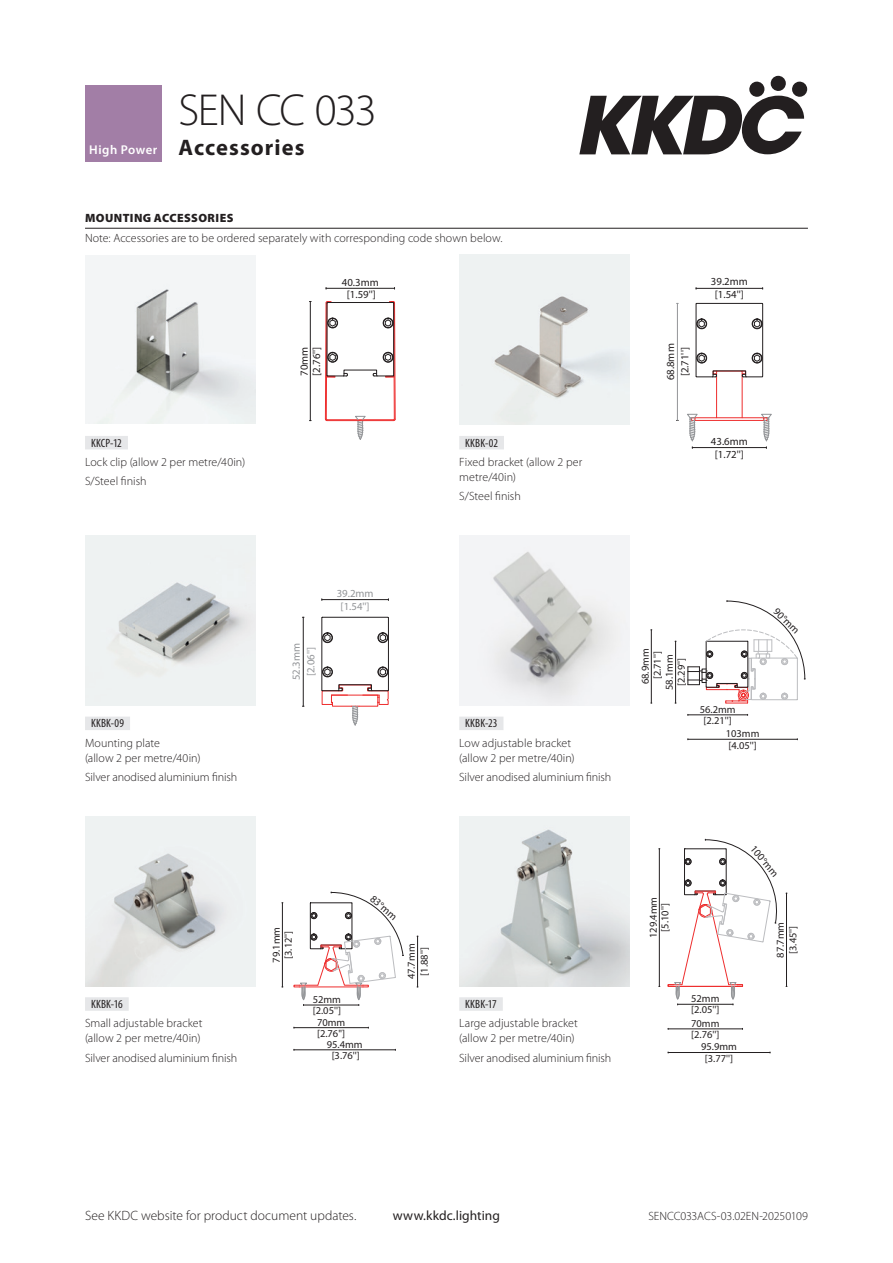
<style>
.page{position:relative;width:893px;height:1263px;background:#fff}
.page>*{position:absolute;margin:0;border:0;box-sizing:border-box;transform-origin:0 0}
.title_line1{font:300 45px "Myriad Pro";letter-spacing:-.045em;color:#231f20}
.title_line2{font:700 22.5px "Myriad Pro";letter-spacing:.045em;color:#231f20}
.t1{font:300 13.5px "Myriad Pro";color:#231f20}
.t2{font:13.5px "Myriad Pro";letter-spacing:.005em;color:#231f20}
.t3{font:600 12.75px "Myriad Pro";letter-spacing:.04em;color:#fff}
.body{font:300 12px/15px "Myriad Pro";color:#231f20}
.Section_sub_text{font:300 12px "Myriad Pro";letter-spacing:.005em;color:#231f20}
.Product_code{font:condensed 12px "Myriad Pro";letter-spacing:.015em;color:#231f20}
.Section_sub_text-2{font:300 12px "Myriad Pro";letter-spacing:-.015em;color:#231f20}
.Section_heading_top{font:900 12px "Myriad Pro";letter-spacing:.035em;color:#231f20}
.t4{font:10.8px/12.9px "Myriad Pro";color:#231f20;text-align:center}
.t5{font:10.8px/14.4px "Myriad Pro";color:#939598;text-align:center}
.t6{font:10.5px/12px "Myriad Pro";color:#231f20;text-align:center}
</style>
<div class="page">
<svg style="left:579px;top:96px;width:225px;height:58px"></svg>
<svg style="left:749px;top:81px;width:16px;height:16px"></svg>
<div style="left:770px;top:76px;width:16px;height:15px;background:#231f20;border-radius:50%"></div>
<div style="left:792px;top:81px;width:15px;height:16px;background:#231f20;border-radius:50%"></div>
<div style="left:85px;top:85px;width:77px;height:77px;background:#a27ea6"></div>
<hr style="left:85px;top:228px;width:723px;height:1px;background:#231f20">
<img style="left:85px;top:256px;width:170px;height:168px">
<svg style="left:325px;top:301px;width:71px;height:139px"></svg>
<hr style="left:326px;top:288px;width:69px;height:1px;background:#231f20">
<hr style="left:310px;top:301px;width:1px;height:120px;background:#231f20">
<img style="left:459px;top:255px;width:170px;height:170px">
<div style="left:716px;top:371px;width:26px;height:47px;border:1px solid #ee2d2d"></div>
<svg style="left:696px;top:303px;width:67px;height:75px"></svg>
<div style="left:695px;top:417px;width:69px;height:4px;border:1px solid #ee2d2d"></div>
<svg style="left:761px;top:414px;width:11px;height:27px"></svg>
<svg style="left:687px;top:414px;width:11px;height:27px"></svg>
<hr style="left:692px;top:447px;width:74px;height:1px;background:#231f20">
<hr style="left:677px;top:303px;width:1px;height:117px;background:#939598">
<hr style="left:696px;top:288px;width:67px;height:1px;background:#231f20">
<div style="left:85px;top:436px;width:43px;height:13px;background:#e6e7e9"></div>
<div style="left:459px;top:436px;width:45px;height:13px;background:#e6e7e9"></div>
<img style="left:85px;top:535px;width:170px;height:171px">
<svg style="left:321px;top:617px;width:68px;height:109px"></svg>
<hr style="left:303px;top:617px;width:1px;height:89px;background:#231f20">
<hr style="left:322px;top:599px;width:66px;height:1px;background:#231f20">
<img style="left:459px;top:535px;width:170px;height:171px">
<svg style="left:688px;top:600px;width:117px;height:104px"></svg>
<hr style="left:675px;top:641px;width:1px;height:62px;background:#231f20">
<hr style="left:688px;top:714px;width:60px;height:1px;background:#231f20">
<hr style="left:688px;top:739px;width:109px;height:1px;background:#231f20">
<hr style="left:651px;top:630px;width:1px;height:73px;background:#231f20">
<div style="left:85px;top:717px;width:45px;height:13px;background:#e6e7e9"></div>
<div style="left:459px;top:717px;width:44px;height:13px;background:#e6e7e9"></div>
<img style="left:85px;top:816px;width:170px;height:170px">
<hr style="left:282px;top:903px;width:1px;height:84px;background:#231f20">
<svg style="left:294px;top:892px;width:109px;height:113px"></svg>
<hr style="left:303px;top:1005px;width:56px;height:1px;background:#231f20">
<hr style="left:294px;top:1049px;width:101px;height:1px;background:#231f20">
<hr style="left:294px;top:1027px;width:74px;height:1px;background:#231f20">
<hr style="left:417px;top:936px;width:1px;height:51px;background:#231f20">
<img style="left:459px;top:816px;width:170px;height:170px">
<hr style="left:659px;top:849px;width:1px;height:137px;background:#231f20">
<svg style="left:668px;top:839px;width:109px;height:166px"></svg>
<hr style="left:678px;top:1004px;width:55px;height:1px;background:#231f20">
<hr style="left:668px;top:1028px;width:74px;height:1px;background:#231f20">
<hr style="left:668px;top:1052px;width:102px;height:1px;background:#231f20">
<hr style="left:786px;top:893px;width:1px;height:93px;background:#231f20">
<div style="left:85px;top:997px;width:44px;height:14px;background:#e6e7e9"></div>
<div style="left:459px;top:997px;width:44px;height:14px;background:#e6e7e9"></div>
<p class="t3" style="left:89px;top:142px;width:70px">High Power</p>
<p class="title_line1" style="left:179px;top:83px;width:200px">SEN CC 033</p>
<p class="title_line2" style="left:179px;top:133px;width:127px">Accessories</p>
<p class="Section_heading_top" style="left:85px;top:210px;width:150px">MOUNTING ACCESSORIES</p>
<p class="Section_sub_text" style="left:85px;top:231px;width:419px">Note: Accessories are to be ordered separately with corresponding code shown below.</p>
<p class="t4" style="left:342px;top:276px;width:38px;line-height:12px">40.3mm [1.59'']</p>
<p class="Product_code" style="left:91px;top:435px;width:32px">KKCP-12</p>
<p class="body" style="left:85px;top:454px;width:162px">Lock clip (allow 2 per metre/40in)</p>
<p class="body" style="left:85px;top:474px;width:63px">S/Steel finish</p>
<p class="t4" style="left:298px;top:376px;width:31px;line-height:12.3px;text-align:left;rotate:-90deg">70mm [2.76'']</p>
<p class="Product_code" style="left:465px;top:435px;width:34px">KKBK-02</p>
<p class="body" style="left:459px;top:454px;width:125px">Fixed bracket (allow 2 per metre/40in)</p>
<p class="body" style="left:459px;top:489px;width:63px">S/Steel finish</p>
<p class="t4" style="left:663px;top:380px;width:38px;line-height:14.4px;rotate:-90deg">68.8mm [2.71'']</p>
<p class="t4" style="left:711px;top:275px;width:38px">39.2mm [1.54'']</p>
<p class="t4" style="left:711px;top:435px;width:38px">43.6mm [1.72'']</p>
<p class="Product_code" style="left:91px;top:716px;width:35px">KKBK-09</p>
<p class="body" style="left:85px;top:735px;width:117px">Mounting plate<br>(allow 2 per metre/40in)</p>
<p class="body" style="left:85px;top:769px;width:154px">Silver anodised aluminium finish</p>
<p class="Product_code" style="left:91px;top:997px;width:33px">KKBK-16</p>
<p class="body" style="left:85px;top:1016px;width:119px">Small adjustable bracket (allow 2 per metre/40in)</p>
<p class="body" style="left:85px;top:1050px;width:154px">Silver anodised aluminium finish</p>
<p class="t5" style="left:289px;top:680px;width:38px;rotate:-90deg">52.3mm [2.06'']</p>
<p class="t5" style="left:337px;top:587px;width:38px;line-height:12.9px">39.2mm [1.54'']</p>
<p class="Product_code" style="left:465px;top:716px;width:34px">KKBK-23</p>
<p class="body" style="left:459px;top:735px;width:117px">Low adjustable bracket (allow 2 per metre/40in)</p>
<p class="body" style="left:459px;top:769px;width:154px">Silver anodised aluminium finish</p>
<p class="t6" style="left:270px;top:963px;width:37px;rotate:-90deg">79.1mm [3.12'']</p>
<p class="t6" style="left:376px;top:892px;width:33px;rotate:41deg">83°mm</p>
<p class="t6" style="left:313px;top:994px;width:30px;line-height:10.9px;text-align:left">52mm [2.05'']</p>
<p class="t6" style="left:327px;top:1038px;width:37px;line-height:11.6px">95.4mm [3.76'']</p>
<p class="t6" style="left:317px;top:1016px;width:30px;line-height:10.9px;text-align:left">70mm [2.76'']</p>
<p class="t6" style="left:405px;top:979px;width:37px;line-height:12.9px;rotate:-90deg">47.7mm [1.88'']</p>
<p class="Product_code" style="left:465px;top:997px;width:33px">KKBK-17</p>
<p class="body" style="left:459px;top:1016px;width:120px">Large adjustable bracket (allow 2 per metre/40in)</p>
<p class="body" style="left:459px;top:1050px;width:154px">Silver anodised aluminium finish</p>
<p class="t6" style="left:639px;top:684px;width:37px;rotate:-90deg">68.9mm [2.71'']</p>
<p class="t6" style="left:663px;top:690px;width:37px;rotate:-90deg">58.1mm [2.29'']</p>
<p class="t6" style="left:700px;top:704px;width:37px;line-height:11.1px">56.2mm [2.21'']</p>
<p class="t6" style="left:726px;top:727px;width:35px;text-align:left">103mm [4.05'']</p>
<p class="t6" style="left:780px;top:605px;width:33px;rotate:45deg">90°mm</p>
<p class="t6" style="left:647px;top:938px;width:43px;line-height:11.6px;rotate:-90deg">129.4mm [5.10'']</p>
<p class="t6" style="left:757px;top:843px;width:39px;rotate:50deg">100°mm</p>
<p class="t6" style="left:774px;top:958px;width:37px;line-height:12.6px;rotate:-90deg">87.7mm [3.45'']</p>
<p class="t6" style="left:691px;top:993px;width:30px;line-height:10.8px;text-align:left">52mm [2.05'']</p>
<p class="t6" style="left:691px;top:1017px;width:30px">70mm</p>
<p class="t6" style="left:691px;top:1028px;width:30px">[2.76'']</p>
<p class="t6" style="left:701px;top:1040px;width:37px">95.9mm</p>
<p class="t6" style="left:705px;top:1052px;width:30px">[3.77'']</p>
<p class="t1" style="left:85px;top:1208px;width:273px">See KKDC website for product document updates.</p>
<p class="t2" style="left:393px;top:1207px;width:109px">www.kkdc.lighting</p>
<p class="Section_sub_text-2" style="left:648px;top:1209px;width:161px">SENCC033ACS-03.02EN-20250109</p>
</div>
